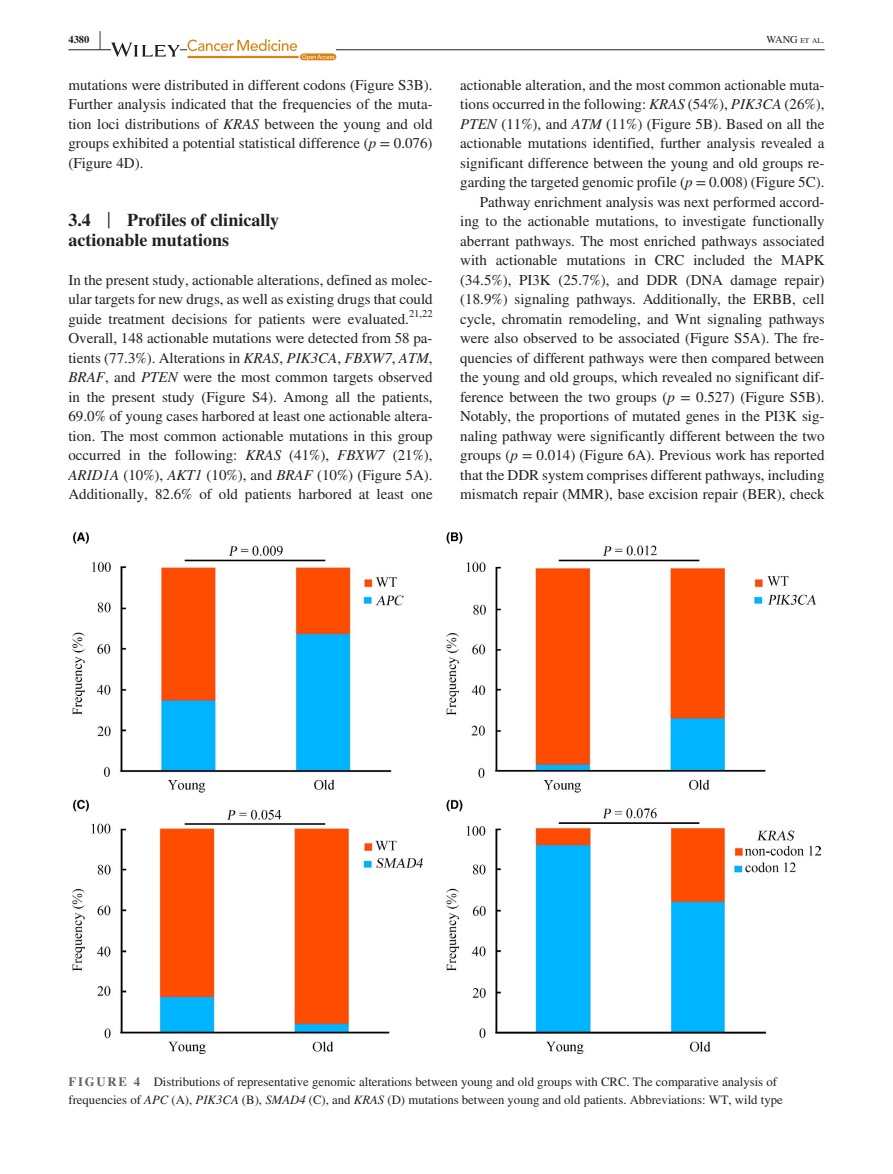
<style>
.page{position:relative;width:893px;height:1174px;background:#fff}
.page>*{position:absolute;margin:0;border:0;box-sizing:border-box;transform-origin:0 0}
.t1{font:700 25.95px "STIX";color:#231f20;scale:.36 1}
.t2{font:700 18px/19.5px "STIX";color:#231f20}
.t3{font:15px/19.5px "STIX";color:#231f20;text-align:justify}
.t4{font:12.75px/18px "STIX";color:#231f20}
.t5{font:10.5px "STIX";color:#231f20}
.t6{font:10.5px "STIX";color:#231f20}
.t7{font:700 10.5px "STIX";color:#231f20}
.s1{font-size:7.35px}
.s2{font-style:italic}
.s3{font-weight:400;font-size:23.7px}
.s4{font-weight:700;color:#636366}
</style>
<div class="page">
<hr style="left:68px;top:49px;width:756px;height:1px;background:#231f20">
<svg style="left:111px;top:43px;width:69px;height:14px"></svg>
<svg style="left:187px;top:39px;width:149px;height:21px"></svg>
<img style="left:72px;top:532px;width:749px;height:521px">
<p class="t7" style="left:68px;top:33px;width:22px">4380</p>
<h1 class="t1" style="left:99px;top:25px;width:7px">|</h1>
<p class="t5" style="left:766px;top:32px;width:60px">WANG <span class="s1">et al</span>.</p>
<p class="t3" style="left:68px;top:76px;width:366px">mutations were distributed in different codons (Figure S3B).<br>Further analysis indicated that the frequencies of the muta&shy;tion loci distributions of <span class="s2">KRAS</span> between the young and old groups exhibited a potential statistical difference (<span class="s2">p</span> = 0.076) (Figure 4D).</p>
<p class="t3" style="left:460px;top:76px;width:366px;text-align:right">actionable alteration, and the most common actionable muta&shy;tions occurred in the following: <span class="s2">KRAS</span> (54%), <span class="s2">PIK3CA</span> (26%), <span class="s2">PTEN</span> (11%), and <span class="s2">ATM</span> (11%) (Figure 5B). Based on all the actionable mutations identified, further analysis revealed a significant difference between the young and old groups re&shy;garding the targeted genomic profile (<span class="s2">p</span> = 0.008) (Figure 5C).<br>Pathway enrichment analysis was next performed accord&shy;ing to the actionable mutations, to investigate functionally aberrant pathways. The most enriched pathways associated with actionable mutations in CRC included the MAPK (34.5%), PI3K (25.7%), and DDR (DNA damage repair) (18.9%) signaling pathways. Additionally, the ERBB, cell cycle, chromatin remodeling, and Wnt signaling pathways were also observed to be associated (Figure S5A). The fre&shy;quencies of different pathways were then compared between the young and old groups, which revealed no significant dif&shy;ference between the two groups (<span class="s2">p</span> = 0.527) (Figure S5B).<br>Notably, the proportions of mutated genes in the PI3K sig&shy;naling pathway were significantly different between the two groups (<span class="s2">p</span> = 0.014) (Figure 6A). Previous work has reported that the DDR system comprises different pathways, including mismatch repair (MMR), base excision repair (BER), check</p>
<p class="t2" style="left:68px;top:210px;width:212px">3.4 <span class="s3">|</span> Profiles of clinically actionable mutations</p>
<p class="t3" style="left:68px;top:271px;width:366px">In the present study, actionable alterations, defined as molec&shy;ular targets for new drugs, as well as existing drugs that could guide treatment decisions for patients were evaluated.</p>
<p class="t6" style="left:409px;top:306px;width:25px">21,22</p>
<p class="t3" style="left:68px;top:329px;width:366px">Overall, 148 actionable mutations were detected from 58 pa&shy;tients (77.3%). Alterations in <span class="s2">KRAS</span>, <span class="s2">PIK3CA</span>, <span class="s2">FBXW7</span>, <span class="s2">ATM</span>, <span class="s2">BRAF</span>, and <span class="s2">PTEN</span> were the most common targets observed in the present study (Figure S4). Among all the patients, 69.0% of young cases harbored at least one actionable altera&shy;tion. The most common actionable mutations in this group occurred in the following: <span class="s2">KRAS</span> (41%), <span class="s2">FBXW7</span> (21%), <span class="s2">ARID1A</span> (10%), <span class="s2">AKT1</span> (10%), and <span class="s2">BRAF</span> (10%) (Figure 5A).<br>Additionally, 82.6% of old patients harbored at least one</p>
<p class="t4" style="left:68px;top:1073px;width:716px"><span class="s4">FIGURE 4</span> Distributions of representative genomic alterations between young and old groups with CRC. The comparative analysis of frequencies of <span class="s2">APC</span> (A), <span class="s2">PIK3CA</span> (B), <span class="s2">SMAD4</span> (C), and <span class="s2">KRAS</span> (D) mutations between young and old patients. Abbreviations: WT, wild type</p>
</div>
